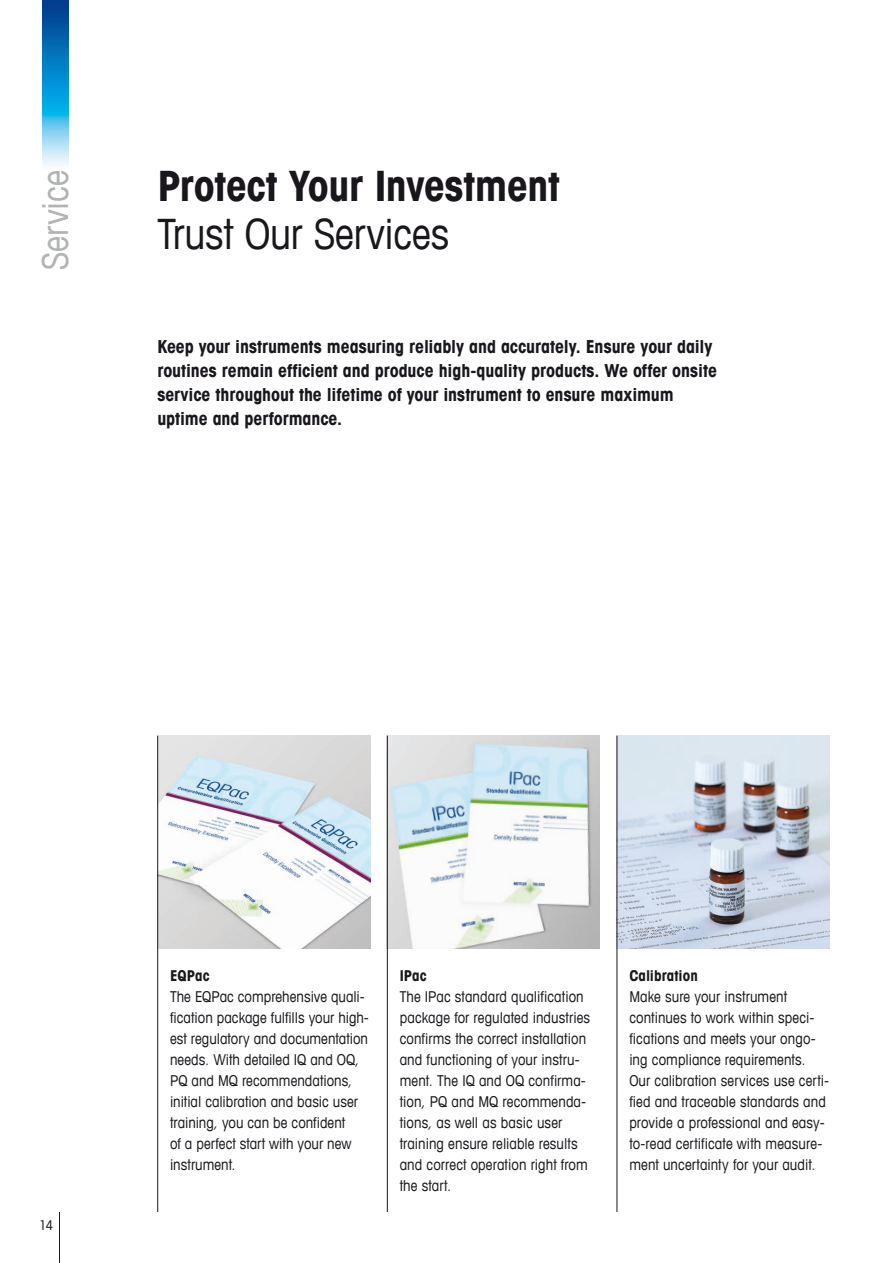
<style>
.page{position:relative;width:893px;height:1263px;background:#fff}
.page>*{position:absolute;margin:0;border:0;box-sizing:border-box;transform-origin:0 0}
._1_Title_Bold_28_32{font:700 condensed 42px "Avant Garde Com";letter-spacing:-.01em;color:#1a171c}
._2_Title_Book_28_32{font:condensed 42px "Avant Garde Com";letter-spacing:-.005em;color:#1a171c}
.Vertical_Text_24_36{font:condensed 36px "Avant Garde Com";color:#b1b3b4}
._02_Lead_12_16_Runni{font:700 condensed 18px/24px "Avant Garde Com";letter-spacing:-.005em;color:#1a171c}
._12_Running_Text_10{font:condensed 15px/21px "Avant Garde Com";letter-spacing:.005em;color:#1a171c}
._12_Running_Text_10-2{font:700 condensed 15px "Avant Garde Com";color:#1a171c}
.Page_Number_Left{font:condensed 13.5px "Avant Garde Com";color:#1a171c}
</style>
<div class="page">
<img style="left:43px;top:0;width:25px;height:166px">
<img style="left:618px;top:736px;width:211px;height:212px">
<img style="left:158px;top:736px;width:212px;height:212px">
<hr style="left:157px;top:736px;width:1px;height:476px;background:#1a171c">
<hr style="left:617px;top:736px;width:1px;height:476px;background:#1a171c">
<hr style="left:59px;top:1212px;width:1px;height:51px;background:#1a171c">
<img style="left:388px;top:736px;width:212px;height:212px">
<hr style="left:387px;top:736px;width:1px;height:476px;background:#1a171c">
<p class="Vertical_Text_24_36" style="left:33px;top:270px;width:102px;rotate:-90deg">Service</p>
<p class="_1_Title_Bold_28_32" style="left:157px;top:158px;width:404px">Protect Your Investment</p>
<p class="_2_Title_Book_28_32" style="left:157px;top:207px;width:294px">Trust Our Services</p>
<p class="_02_Lead_12_16_Runni" style="left:157px;top:334px;width:561px">Keep your instruments measuring reliably and accurately. Ensure your daily routines remain efficient and produce high-quality products. We offer onsite service throughout the lifetime of your instrument to ensure maximum uptime and performance.</p>
<p class="Page_Number_Left" style="left:39px;top:1217px;width:15px">14</p>
<p class="_12_Running_Text_10-2" style="left:170px;top:966px;width:41px">EQPac</p>
<p class="_12_Running_Text_10" style="left:170px;top:985px;width:200px">The EQPac comprehensive quali&shy;fication package fulfills your high&shy;est regulatory and documentation needs. With detailed IQ and OQ,<br>PQ and MQ recommendations, initial calibration and basic user training, you can be confident<br>of a perfect start with your new instrument.</p>
<p class="_12_Running_Text_10-2" style="left:400px;top:966px;width:28px">IPac</p>
<p class="_12_Running_Text_10" style="left:400px;top:985px;width:192px">The IPac standard qualification package for regulated industries confirms the correct installation and functioning of your instru&shy;ment. The IQ and OQ confirma&shy;tion, PQ and MQ recommenda&shy;tions, as well as basic user training ensure reliable results and correct operation right from the start.</p>
<p class="_12_Running_Text_10-2" style="left:629px;top:966px;width:70px">Calibration</p>
<p class="_12_Running_Text_10" style="left:629px;top:985px;width:201px">Make sure your instrument continues to work within speci&shy;fications and meets your ongo&shy;ing compliance requirements.<br>Our calibration services use certi&shy;fied and traceable standards and provide a professional and easy&shy;to-read certificate with measure&shy;ment uncertainty for your audit.</p>
</div>
